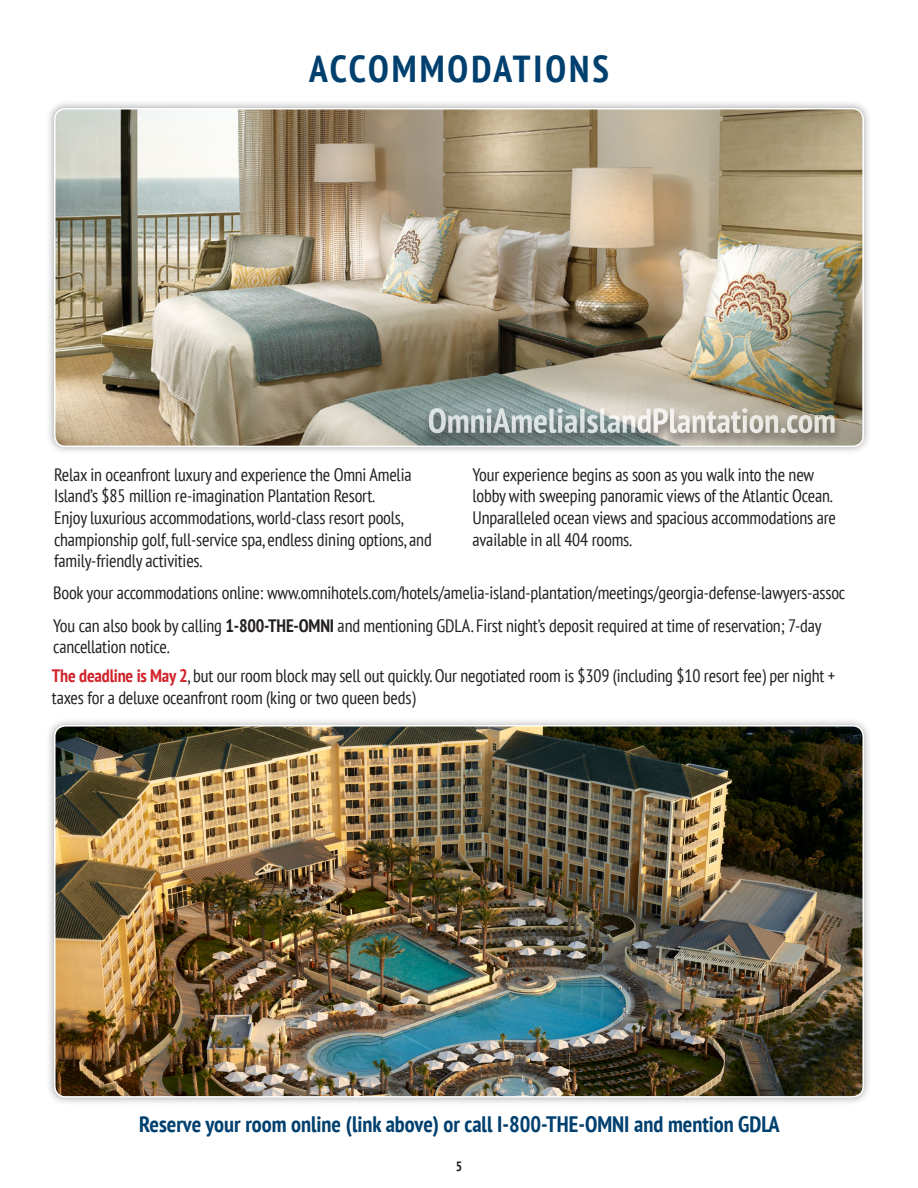
<style>
.page{position:relative;width:918px;height:1188px;background:#fff}
.page>*{position:absolute;margin:0;border:0;box-sizing:border-box;transform-origin:0 0}
.t1{font:700 condensed 37.5px "PT Sans";letter-spacing:.08em;color:#00406f}
.t2{font:700 condensed 22.35px "PT Sans";color:#00406f}
.Body{font:condensed 18px/21.6px "PT Sans";letter-spacing:-.01em;color:#231f20}
.t3{font:700 condensed 13.5px "PT Sans";color:#231f20}
.s1{font-weight:700}
.s2{font-weight:700;color:#d1232a}
</style>
<div class="page">
<div style="left:46px;top:100px;width:826px;height:356px;background:#231f20;opacity:.4"></div>
<img style="left:55px;top:109px;width:807px;height:337px">
<div style="left:54px;top:108px;width:810px;height:339px;border:2px solid #fff;border-radius:11px"></div>
<div style="left:46px;top:717px;width:826px;height:389px;background:#231f20;opacity:.4"></div>
<img style="left:55px;top:726px;width:808px;height:371px">
<div style="left:54px;top:725px;width:810px;height:373px;border:2px solid #fff;border-radius:11px"></div>
<div style="left:421px;top:407px;width:422px;height:41px;background:#231f20;opacity:.81"></div>
<svg style="left:429px;top:408px;width:406px;height:25px;background:#b7bbb5"></svg>
<h1 class="t1" style="left:309px;top:44px;width:301px">ACCOMMODATIONS</h1>
<p class="Body" style="left:54px;top:463px;width:379px">Relax in oceanfront luxury and experience the Omni Amelia Island’s $85 million re-imagination Plantation Resort.<br>Enjoy luxurious accommodations, world-class resort pools, championship golf, full-service spa, endless dining options, and family-friendly activities.</p>
<p class="Body" style="left:472px;top:463px;width:365px">Your experience begins as soon as you walk into the new lobby with sweeping panoramic views of the Atlantic Ocean.<br>Unparalleled ocean views and spacious accommodations are available in all 404 rooms.</p>
<p class="Body" style="left:53px;top:582px;width:794px">Book your accommodations online: www.omnihotels.com/hotels/amelia-island-plantation/meetings/georgia-defense-lawyers-assoc</p>
<p class="Body" style="left:53px;top:614px;width:770px">You can also book by calling <span class="s1">1-800-THE-OMNI</span> and mentioning GDLA. First night’s deposit required at time of reservation; 7-day cancellation notice.</p>
<p class="Body" style="left:52px;top:665px;width:785px"><span class="s2">The deadline is May 2</span>, but our room block may sell out quickly. Our negotiated room is $309 (including $10 resort fee) per night + taxes for a deluxe oceanfront room (king or two queen beds)</p>
<h1 class="t2" style="left:139px;top:1109px;width:642px">Reserve your room online (link above) or call I-800-THE-OMNI and mention GDLA</h1>
<p class="t3" style="left:456px;top:1157px;width:8px">5</p>
</div>
